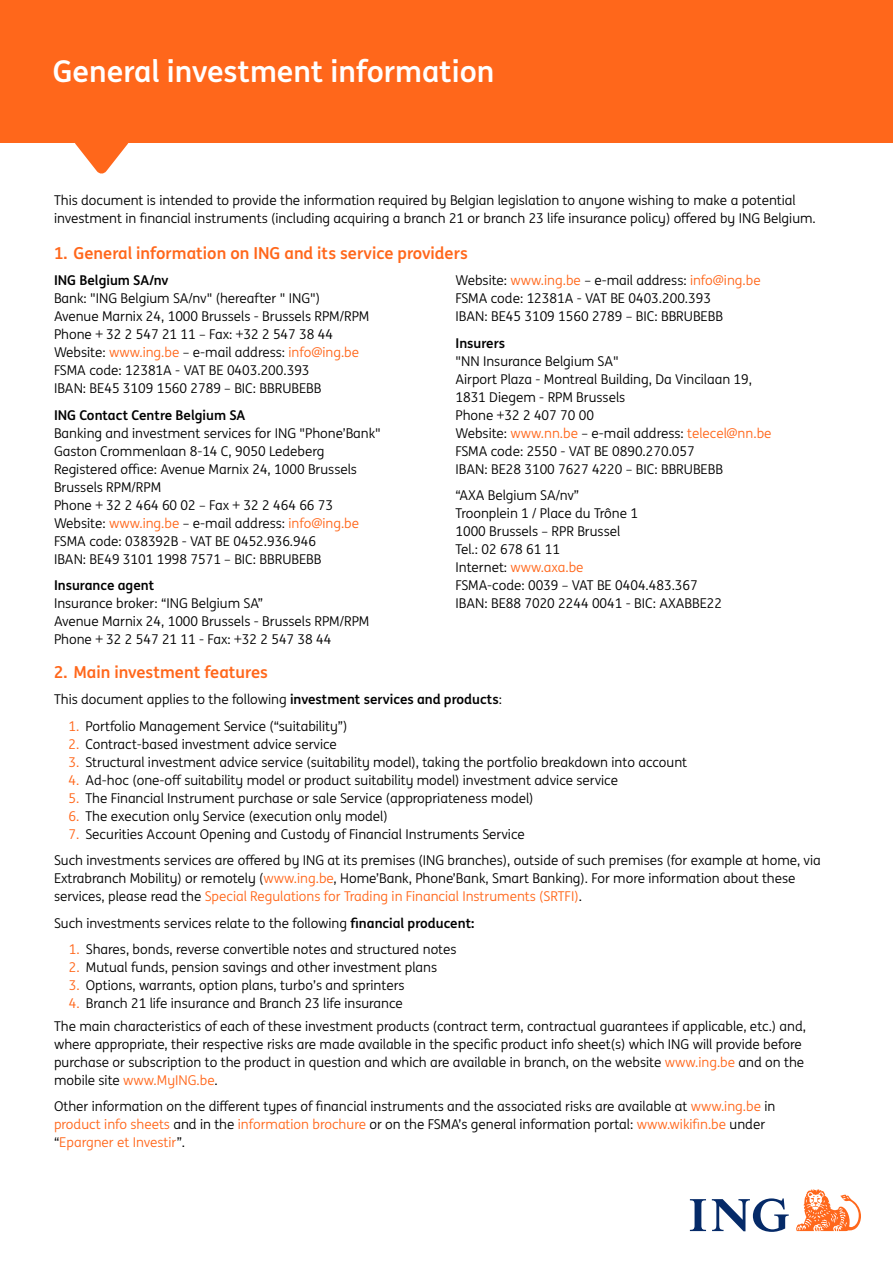
<style>
.page{position:relative;width:893px;height:1263px;background:#fff}
.page>*{position:absolute;margin:0;border:0;box-sizing:border-box;transform-origin:0 0}
.t1{font:700 30px "ING Me";color:#fff}
.t2{font:700 16.5px "ING Me";color:#ff671b}
.t3{font:13.5px/18px "ING Me";color:#000}
.t4{font:700 13.5px "ING Me";color:#000}
.s1{color:#ff671b}
.s2{font-weight:700}
</style>
<div class="page">
<div style="left:0;top:0;width:893px;height:142px;background:#ff671b"></div>
<svg style="left:73px;top:142px;width:57px;height:32px"></svg>
<svg style="left:690px;top:1198px;width:99px;height:34px"></svg>
<svg style="left:796px;top:1189px;width:65px;height:42px"></svg>
<h1 class="t1" style="left:53px;top:47px;width:443px">General investment information</h1>
<p class="t3" style="left:54px;top:191px;width:763px">This document is intended to provide the information required by Belgian legislation to anyone wishing to make a potential investment in financial instruments (including acquiring a branch 21 or branch 23 life insurance policy) offered by ING Belgium.</p>
<p class="t2" style="left:54px;top:240px;width:415px">1. General information on ING and its service providers</p>
<p class="t4" style="left:54px;top:270px;width:116px">ING Belgium SA/nv</p>
<p class="t3" style="left:54px;top:289px;width:317px">Bank: "ING Belgium SA/nv" (hereafter " ING")<br>Avenue Marnix 24, 1000 Brussels - Brussels RPM/RPM Phone + 32 2 547 21 11 – Fax: +32 2 547 38 44<br>Website: <span class="s1">www.ing.be</span> – e-mail address: <span class="s1">info@ing.be </span>FSMA code: 12381A - VAT BE 0403.200.393<br>IBAN: BE45 3109 1560 2789 – BIC: BBRUBEBB</p>
<p class="t4" style="left:54px;top:404px;width:193px">ING Contact Centre Belgium SA</p>
<p class="t3" style="left:54px;top:423px;width:328px">Banking and investment services for ING "Phone’Bank" Gaston Crommenlaan 8-14 C, 9050 Ledeberg Registered office: Avenue Marnix 24, 1000 Brussels Brussels RPM/RPM<br>Phone + 32 2 464 60 02 – Fax + 32 2 464 66 73<br>Website: <span class="s1">www.ing.be</span> – e-mail address: <span class="s1">info@ing.be </span>FSMA code: 038392B - VAT BE 0452.936.946<br>IBAN: BE49 3101 1998 7571 – BIC: BBRUBEBB</p>
<p class="t4" style="left:54px;top:574px;width:102px">Insurance agent</p>
<p class="t3" style="left:54px;top:594px;width:317px">Insurance broker: “ING Belgium SA”<br>Avenue Marnix 24, 1000 Brussels - Brussels RPM/RPM<br>Phone + 32 2 547 21 11 - Fax: +32 2 547 38 44</p>
<p class="t3" style="left:455px;top:271px;width:307px">Website: <span class="s1">www.ing.be</span> – e-mail address: <span class="s1">info@ing.be<br></span>FSMA code: 12381A - VAT BE 0403.200.393<br>IBAN: BE45 3109 1560 2789 – BIC: BBRUBEBB</p>
<p class="t4" style="left:455px;top:332px;width:51px">Insurers</p>
<p class="t3" style="left:455px;top:351px;width:318px">"NN Insurance Belgium SA"<br>Airport Plaza - Montreal Building, Da Vincilaan 19, 1831 Diegem - RPM Brussels<br>Phone +32 2 407 70 00<br>Website: <span class="s1">www.nn.be</span> – e-mail address: <span class="s1">telecel@nn.be </span>FSMA code: 2550 - VAT BE 0890.270.057<br>IBAN: BE28 3100 7627 4220 – BIC: BBRUBEBB</p>
<p class="t3" style="left:455px;top:486px;width:268px">“AXA Belgium SA/nv”<br>Troonplein 1 / Place du Trône 1<br>1000 Brussels – RPR Brussel<br>Tel.: 02 678 61 11<br>Internet: <span class="s1">www.axa.be<br></span>FSMA-code: 0039 – VAT BE 0404.483.367<br>IBAN: BE88 7020 2244 0041 - BIC: AXABBE22</p>
<p class="t2" style="left:54px;top:659px;width:215px">2. Main investment features</p>
<p class="t3" style="left:54px;top:690px;width:450px">This document applies to the following <span class="s2">investment services and products</span>:</p>
<p class="t3" style="left:68px;top:716px;width:280px"><span class="s1">1.</span> Portfolio Management Service (“suitability”)</p>
<p class="t3" style="left:68px;top:734px;width:270px"><span class="s1">2.</span> Contract-based investment advice service</p>
<p class="t3" style="left:68px;top:752px;width:620px"><span class="s1">3.</span> Structural investment advice service (suitability model), taking the portfolio breakdown into account</p>
<p class="t3" style="left:68px;top:770px;width:551px"><span class="s1">4.</span> Ad-hoc (one-off suitability model or product suitability model) investment advice service</p>
<p class="t3" style="left:68px;top:788px;width:467px"><span class="s1">5.</span> The Financial Instrument purchase or sale Service (appropriateness model)</p>
<p class="t3" style="left:68px;top:806px;width:321px"><span class="s1">6.</span> The execution only Service (execution only model)</p>
<p class="t3" style="left:54px;top:820px;width:768px;line-height:26.5px;text-indent:14px"><span class="s1">7.</span> Securities Account Opening and Custody of Financial Instruments Service<br>Such investments services are offered by ING at its premises (ING branches), outside of such premises (for example at home, via</p>
<p class="t3" style="left:54px;top:869px;width:743px">Extrabranch Mobility) or remotely (<span class="s1">www.ing.be</span>, Home’Bank, Phone’Bank, Smart Banking). For more information about these services, please read the <span class="s1">Special Regulations for Trading in Financial Instruments (SRTFI)</span>.</p>
<p class="t3" style="left:54px;top:913px;width:422px">Such investments services relate to the following <span class="s2">financial producent:</span></p>
<p class="t3" style="left:69px;top:940px;width:389px"><span class="s1">1.</span> Shares, bonds, reverse convertible notes and structured notes</p>
<p class="t3" style="left:69px;top:958px;width:370px"><span class="s1">2.</span> Mutual funds, pension savings and other investment plans</p>
<p class="t3" style="left:69px;top:976px;width:337px"><span class="s1">3.</span> Options, warrants, option plans, turbo’s and sprinters</p>
<p class="t3" style="left:54px;top:992px;width:754px;line-height:22.2px;text-indent:15px"><span class="s1">4.</span> Branch 21 life insurance and Branch 23 life insurance<br>The main characteristics of each of these investment products (contract term, contractual guarantees if applicable, etc.) and,</p>
<p class="t3" style="left:54px;top:1034px;width:752px">where appropriate, their respective risks are made available in the specific product info sheet(s) which ING will provide before purchase or subscription to the product in question and which are available in branch, on the website <span class="s1">www.ing.be</span> and on the mobile site <span class="s1">www.MyING.be</span>.</p>
<p class="t3" style="left:54px;top:1097px;width:723px">Other information on the different types of financial instruments and the associated risks are available at <span class="s1">www.ing.be</span> in <span class="s1">product info sheets</span> and in the <span class="s1">information brochure</span> or on the FSMA’s general information portal: <span class="s1">www.wikifin.be</span> under “<span class="s1">Epargner et Investir</span>”.</p>
</div>
